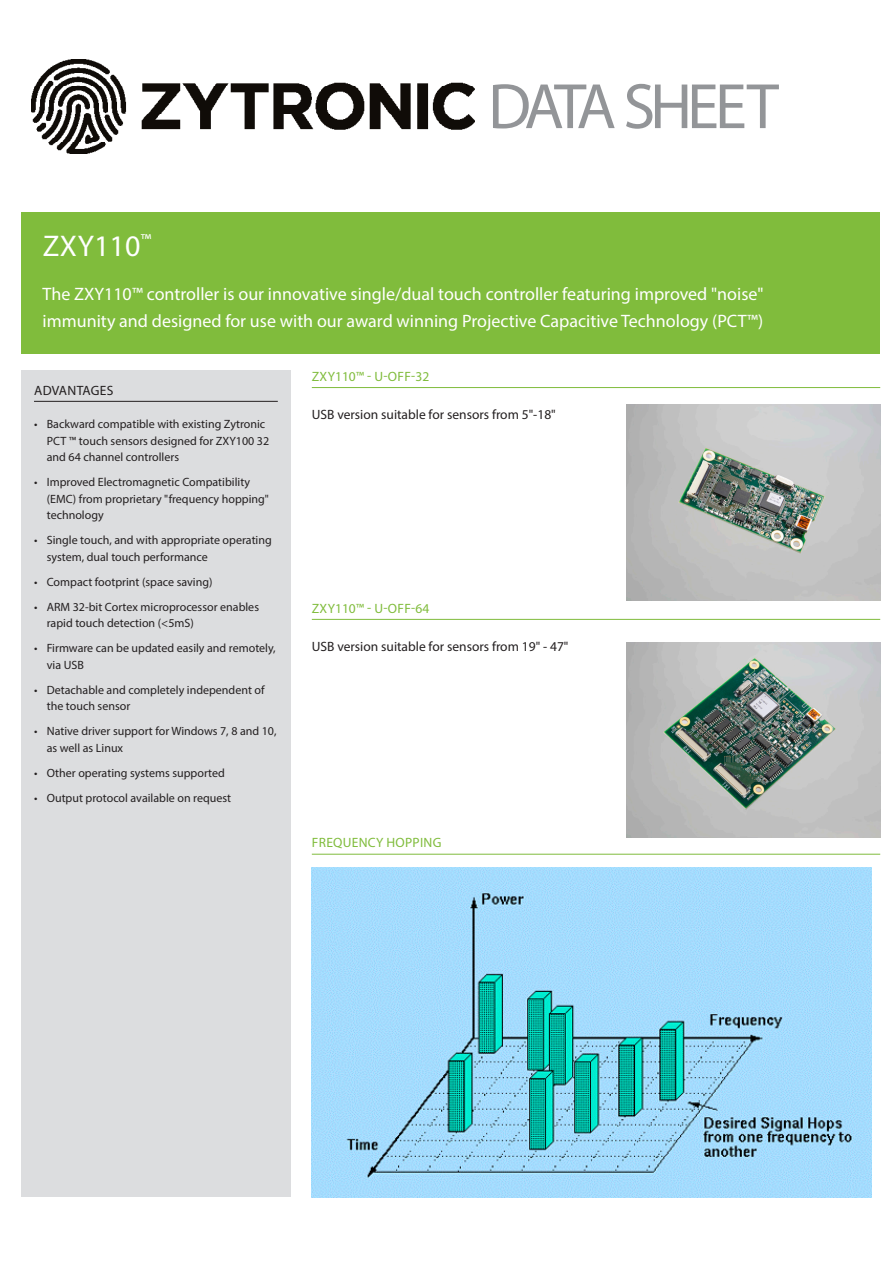
<style>
.page{position:relative;width:893px;height:1263px;background:#fff}
.page>*{position:absolute;margin:0;border:0;box-sizing:border-box;transform-origin:0 0}
.t1{font:64.65px "Myriad Pro";letter-spacing:-.08em;color:#939598}
.t2{font:30px "Myriad Pro";letter-spacing:.01em;color:#fff}
.t3{font:18px/27px "Myriad Pro";color:#fff}
.underline{font:13.5px "Myriad Pro";color:#231f20}
.underline-2{font:13.5px "Myriad Pro";letter-spacing:.02em;color:#80bc3c}
.underline-3{font:13.5px "Myriad Pro";letter-spacing:.02em;color:#231f20}
.t4{font:12px/16.5px "Myriad Pro";color:#231f20}
</style>
<div class="page">
<img style="left:32px;top:59px;width:443px;height:95px">
<div style="left:21px;top:213px;width:859px;height:141px;background:#80bc3c"></div>
<div style="left:21px;top:371px;width:270px;height:826px;background:#dcdddf"></div>
<hr style="left:34px;top:401px;width:244px;height:1px;background:#231f20">
<hr style="left:312px;top:387px;width:568px;height:1px;background:#80bc3c">
<hr style="left:312px;top:619px;width:568px;height:1px;background:#80bc3c">
<hr style="left:312px;top:854px;width:568px;height:1px;background:#80bc3c">
<img style="left:626px;top:405px;width:254px;height:195px">
<img style="left:626px;top:642px;width:254px;height:196px">
<img style="left:312px;top:867px;width:560px;height:330px">
<h1 class="t1" style="left:488px;top:67px;width:292px">DATA SHEET</h1>
<p class="t2" style="left:43px;top:228px;width:110px">ZXY110<sup>™</sup></p>
<p class="t3" style="left:43px;top:281px;width:723px">The ZXY110™ controller is our innovative single/dual touch controller featuring improved "noise" immunity and designed for use with our award winning Projective Capacitive Technology (PCT™)</p>
<p class="underline-3" style="left:34px;top:382px;width:81px">ADVANTAGES</p>
<p class="t4" style="left:47px;top:416px;width:224px;text-indent:-13px">• Backward compatible with existing Zytronic<br>PCT ™ touch sensors designed for ZXY100 32 and 64 channel controllers</p>
<p class="t4" style="left:47px;top:474px;width:224px;text-indent:-13px">• Improved Electromagnetic Compatibility (EMC) from proprietary "frequency hopping" technology</p>
<p class="t4" style="left:47px;top:532px;width:227px;text-indent:-13px">• Single touch, and with appropriate operating system, dual touch performance</p>
<p class="t4" style="left:34px;top:573px;width:180px">• Compact footprint (space saving)</p>
<p class="t4" style="left:47px;top:598px;width:214px;text-indent:-13px">• ARM 32-bit Cortex microprocessor enables rapid touch detection (&lt;5mS)</p>
<p class="t4" style="left:47px;top:640px;width:230px;text-indent:-13px">• Firmware can be updated easily and remotely, via USB</p>
<p class="t4" style="left:47px;top:681px;width:219px;text-indent:-13px">• Detachable and completely independent of the touch sensor</p>
<p class="t4" style="left:47px;top:723px;width:231px;text-indent:-13px">• Native driver support for Windows 7, 8 and 10, as well as Linux</p>
<p class="t4" style="left:34px;top:764px;width:192px">• Other operating systems supported</p>
<p class="t4" style="left:34px;top:789px;width:199px">• Output protocol available on request</p>
<p class="underline-2" style="left:312px;top:368px;width:119px">ZXY110™ - U-OFF-32</p>
<p class="underline" style="left:312px;top:406px;width:245px">USB version suitable for sensors from 5"-18"</p>
<p class="underline-2" style="left:312px;top:600px;width:119px">ZXY110™ - U-OFF-64</p>
<p class="underline" style="left:312px;top:638px;width:258px">USB version suitable for sensors from 19" - 47"</p>
<p class="underline-2" style="left:312px;top:834px;width:131px">FREQUENCY HOPPING</p>
</div>
